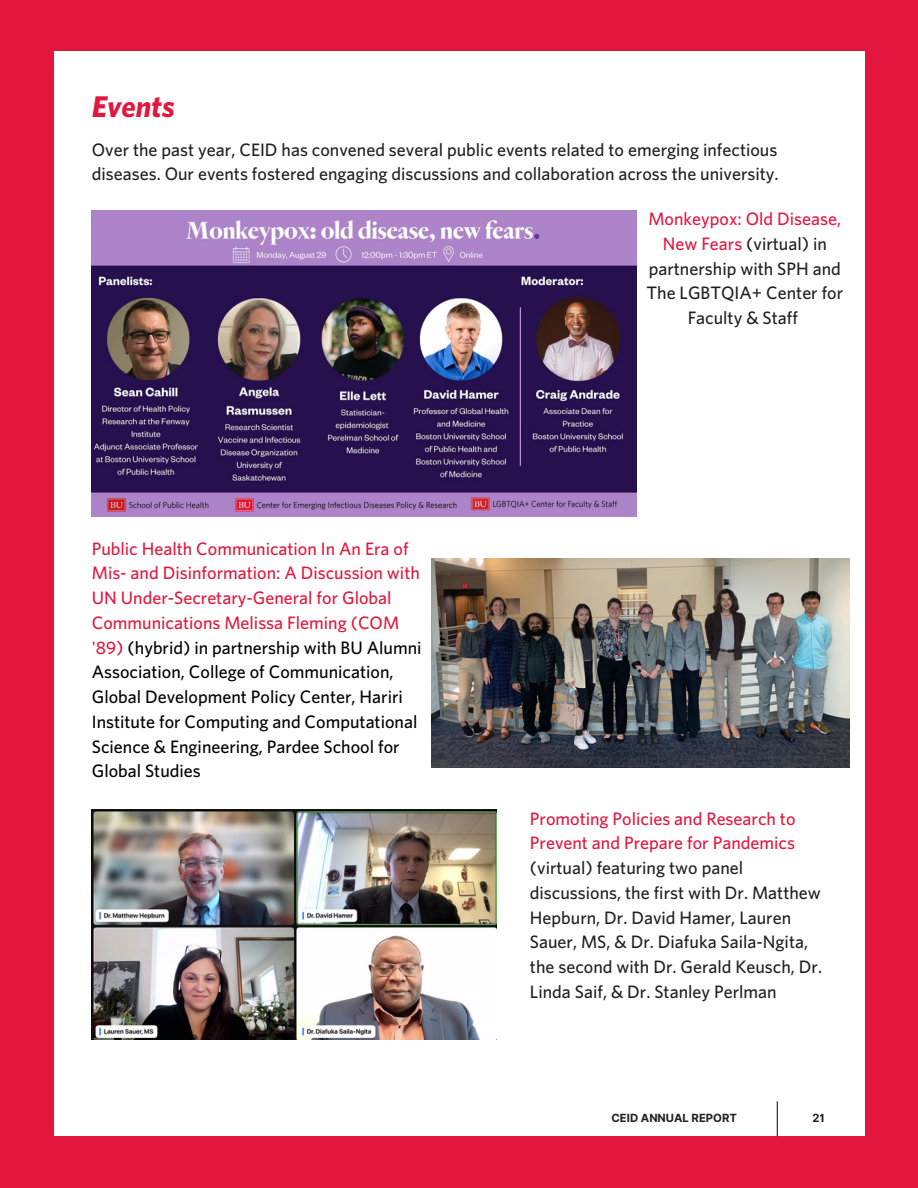
<style>
.page{position:relative;width:918px;height:1188px;background:#e3173e}
.page>*{position:absolute;margin:0;border:0;box-sizing:border-box;transform-origin:0 0}
.t1{font:italic 700 30px "Whitney";color:#e3173e}
.t2{font:500 18px/24.8px "Whitney";color:#231f20}
.t3{font:500 18px/24.8px "Whitney";color:#000}
.t4{font:700 11.25px "Inter";color:#231f20}
.s1{color:#e3173e}
</style>
<div class="page">
<div style="left:54px;top:52px;width:810px;height:1084px;background:#fff"></div>
<hr style="left:777px;top:1101px;width:1px;height:35px;background:#231f20">
<img style="left:92px;top:810px;width:405px;height:229px">
<img style="left:432px;top:559px;width:417px;height:209px">
<img style="left:92px;top:210px;width:544px;height:306px">
<p class="t1" style="left:92px;top:93px;width:84px">Events</p>
<p class="t2" style="left:92px;top:138px;width:688px">Over the past year, CEID has convened several public events related to emerging infectious diseases. Our events fostered engaging discussions and collaboration across the university.</p>
<p class="t3" style="left:92px;top:537px;width:331px"><span class="s1">Public Health Communication In An Era of Mis- and Disinformation: A Discussion with UN Under-Secretary-General for Global Communications Melissa Fleming (COM '89)</span> (hybrid) in partnership with BU Alumni Association, College of Communication, Global Development Policy Center, Hariri Institute for Computing and Computational Science &amp; Engineering, Pardee School for Global Studies</p>
<p class="t2" style="left:646px;top:207px;width:198px;text-align:center"><span class="s1">Monkeypox: Old Disease,<br>New Fears</span> (virtual) in partnership with SPH and<br>The LGBTQIA+ Center for<br>Faculty &amp; Staff</p>
<p class="t2" style="left:530px;top:807px;width:294px"><span class="s1">Promoting Policies and Research to Prevent and Prepare for Pandemics </span>(virtual) featuring two panel discussions, the first with Dr. Matthew Hepburn, Dr. David Hamer, Lauren Sauer, MS, &amp; Dr. Diafuka Saila-Ngita, the second with Dr. Gerald Keusch, Dr.<br>Linda Saif, &amp; Dr. Stanley Perlman</p>
<p class="t4" style="left:612px;top:1112px;width:127px">CEID ANNUAL REPORT</p>
<p class="t4" style="left:812px;top:1112px;width:14px">21</p>
</div>
